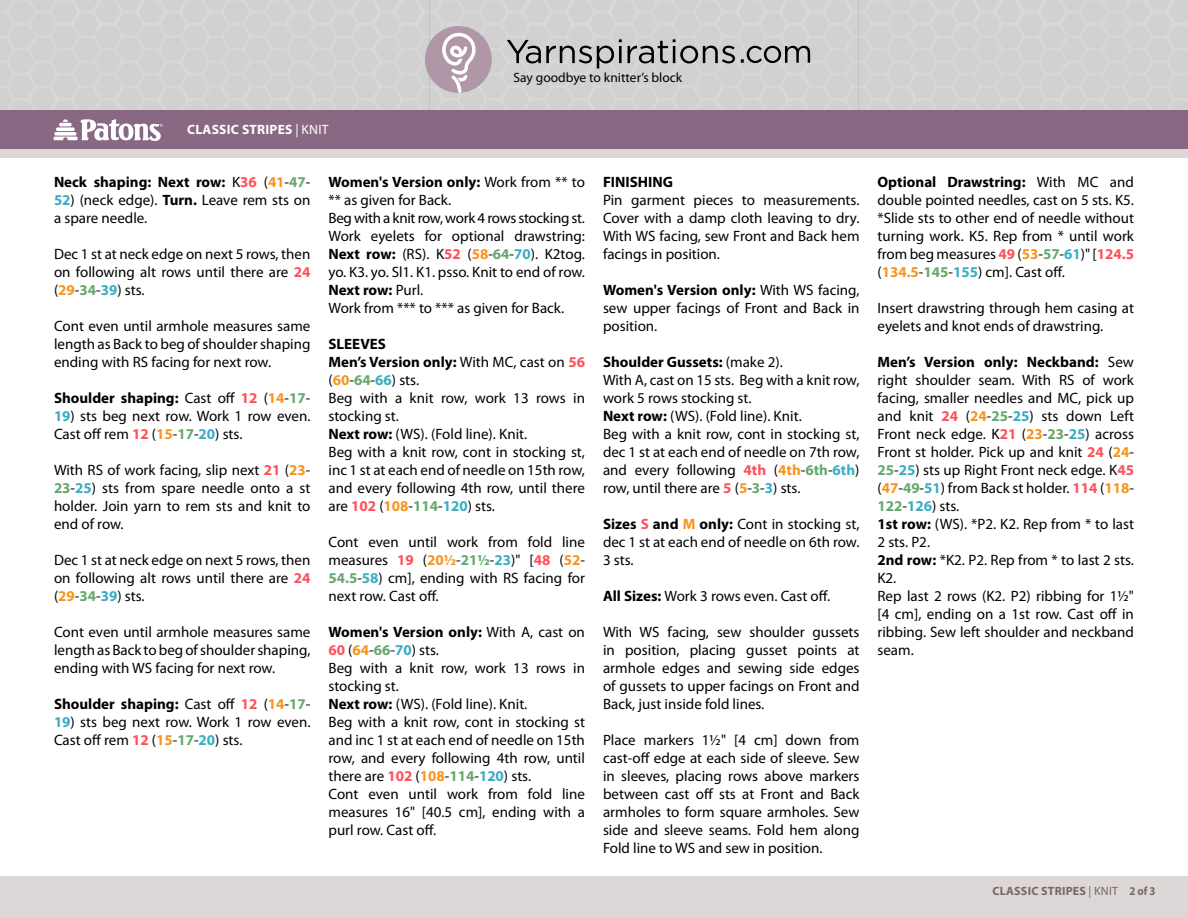
<style>
.page{position:relative;width:1188px;height:918px;background:#fff}
.page>*{position:absolute;margin:0;border:0;box-sizing:border-box;transform-origin:0 0}
.t1{font:15px/18px "Myriad Pro";color:#000;text-align:justify}
.t2{font:700 15px "Myriad Pro";color:#000}
.t3{font:13.5px "Myriad Pro";color:#000}
.t4{font:700 13.5px "Myriad Pro";letter-spacing:.02em;color:#fff}
.t5{font:700 12px "Myriad Pro";letter-spacing:.02em;color:#756966}
.s1{font-weight:400}
.s2{color:#ff505a}
.s3{color:#f7941e}
.s4{color:#65a86c}
.s5{font-weight:700;color:#39adc3}
.s6{font-weight:700}
.s7{font-weight:700;color:#ff505a}
.s8{font-weight:700;color:#f7941e}
.s9{font-weight:700;color:#65a86c}
</style>
<div class="page">
<div style="left:1px;top:1px;width:1187px;height:110px;background:#d1d1d1"></div>
<div style="left:0;top:111px;width:1188px;height:38px;background:#896884"></div>
<div style="left:425px;top:26px;width:67px;height:67px;background:#af97a8;border-radius:50%"></div>
<svg style="left:442px;top:33px;width:34px;height:60px"></svg>
<svg style="left:53px;top:119px;width:110px;height:22px"></svg>
<div style="left:0;top:149px;width:1187px;height:769px;background:#ddd8d7"></div>
<div style="left:0;top:158px;width:1188px;height:717px;background:#fff"></div>
<svg style="left:507px;top:39px;width:228px;height:29px;background:#a7a7a7"></svg>
<svg style="left:741px;top:46px;width:69px;height:17px"></svg>
<p class="t4" style="left:187px;top:120px;width:143px">CLASSIC STRIPES <span class="s1">| KNIT</span></p>
<p class="t3" style="left:513px;top:69px;width:170px">Say goodbye to knitter’s block</p>
<p class="t2" style="left:54px;top:172px;width:258px">Neck shaping: Next row: <span class="s1">K</span><span class="s2">36</span> <span class="s1">(</span><span class="s3">41</span><span class="s1">-</span><span class="s4">47</span><span class="s1">-</span></p>
<p class="t1" style="left:54px;top:190px;width:258px"><span class="s5">52</span>) (neck edge). <span class="s6">Turn.</span> Leave rem sts on a spare needle.</p>
<p class="t1" style="left:54px;top:244px;width:258px">Dec 1 st at neck edge on next 5 rows, then on following alt rows until there are <span class="s7">24 </span>(<span class="s8">29</span>-<span class="s9">34</span>-<span class="s5">39</span>) sts.</p>
<p class="t1" style="left:54px;top:316px;width:258px">Cont even until armhole measures same length as Back to beg of shoulder shaping ending with RS facing for next row.</p>
<p class="t2" style="left:54px;top:388px;width:258px">Shoulder shaping: <span class="s1">Cast off</span> <span class="s2">12</span> <span class="s1">(</span><span class="s3">14</span><span class="s1">-</span><span class="s4">17</span><span class="s1">-</span></p>
<p class="t1" style="left:54px;top:406px;width:258px"><span class="s5">19</span>) sts beg next row. Work 1 row even.<br>Cast off rem <span class="s7">12</span> (<span class="s8">15</span>-<span class="s9">17</span>-<span class="s5">20</span>) sts.</p>
<p class="t1" style="left:54px;top:460px;width:258px">With RS of work facing, slip next <span class="s7">21</span> (<span class="s8">23</span>- <span class="s9">23</span>-<span class="s5">25</span>) sts from spare needle onto a st holder. Join yarn to rem sts and knit to end of row.</p>
<p class="t1" style="left:54px;top:550px;width:258px">Dec 1 st at neck edge on next 5 rows, then on following alt rows until there are <span class="s7">24 </span>(<span class="s8">29</span>-<span class="s9">34</span>-<span class="s5">39</span>) sts.</p>
<p class="t1" style="left:54px;top:622px;width:258px">Cont even until armhole measures same length as Back to beg of shoulder shaping, ending with WS facing for next row.</p>
<p class="t2" style="left:54px;top:694px;width:258px">Shoulder shaping: <span class="s1">Cast off</span> <span class="s2">12</span> <span class="s1">(</span><span class="s3">14</span><span class="s1">-</span><span class="s4">17</span><span class="s1">-</span></p>
<p class="t1" style="left:54px;top:712px;width:258px"><span class="s5">19</span>) sts beg next row. Work 1 row even.<br>Cast off rem <span class="s7">12</span> (<span class="s8">15</span>-<span class="s9">17</span>-<span class="s5">20</span>) sts.</p>
<p class="t1" style="left:328px;top:172px;width:258px;text-align:left"><span class="s6">Women's Version only:</span> Work from ** to ** as given for Back.<br>Beg with a knit row, work 4 rows stocking st.<br>Work eyelets for optional drawstring:<br><span class="s6">Next row:</span> (RS). K<span class="s7">52</span> (<span class="s8">58</span>-<span class="s9">64</span>-<span class="s5">70</span>). K2tog. yo. K3. yo. Sl1. K1. psso. Knit to end of row.<br><span class="s6">Next row:</span> Purl.<br>Work from *** to *** as given for Back.</p>
<p class="t1" style="left:328px;top:334px;width:258px;text-align:left"><span class="s6">SLEEVES<br>Men’s Version only:</span> With MC, cast on <span class="s7">56 </span>(<span class="s8">60</span>-<span class="s9">64</span>-<span class="s5">66</span>) sts.<br>Beg with a knit row, work 13 rows in stocking st.<br><span class="s6">Next row:</span> (WS). (Fold line). Knit.<br>Beg with a knit row, cont in stocking st, inc 1 st at each end of needle on 15th row, and every following 4th row, until there are <span class="s7">102</span> (<span class="s8">108</span>-<span class="s9">114</span>-<span class="s5">120</span>) sts.</p>
<p class="t1" style="left:329px;top:532px;width:258px">Cont even until work from fold line measures <span class="s7">19</span> (<span class="s8">20½</span>-<span class="s9">21½</span>-<span class="s5">23</span>)" [<span class="s7">48</span> (<span class="s8">52</span>- <span class="s9">54.5</span>-<span class="s5">58</span>) cm], ending with RS facing for next row. Cast off.</p>
<p class="t1" style="left:329px;top:622px;width:258px;text-align:left"><span class="s6">Women's Version only:</span> With A, cast on<br><span class="s7">60</span> (<span class="s8">64</span>-<span class="s9">66</span>-<span class="s5">70</span>) sts.<br>Beg with a knit row, work 13 rows in stocking st.<br><span class="s6">Next row:</span> (WS). (Fold line). Knit.<br>Beg with a knit row, cont in stocking st and inc 1 st at each end of needle on 15th row, and every following 4th row, until there are <span class="s7">102</span> (<span class="s8">108</span>-<span class="s9">114</span>-<span class="s5">120</span>) sts.<br>Cont even until work from fold line measures 16" [40.5 cm], ending with a purl row. Cast off.</p>
<p class="t2" style="left:603px;top:172px;width:72px">FINISHING</p>
<p class="t1" style="left:603px;top:190px;width:258px">Pin garment pieces to measurements.<br>Cover with a damp cloth leaving to dry.<br>With WS facing, sew Front and Back hem facings in position.</p>
<p class="t1" style="left:603px;top:280px;width:258px"><span class="s6">Women's Version only:</span> With WS facing, sew upper facings of Front and Back in position.</p>
<p class="t1" style="left:603px;top:352px;width:258px;text-align:left"><span class="s6">Shoulder Gussets:</span> (make 2).<br>With A, cast on 15 sts. Beg with a knit row, work 5 rows stocking st.<br><span class="s6">Next row:</span> (WS). (Fold line). Knit.<br>Beg with a knit row, cont in stocking st, dec 1 st at each end of needle on 7th row, and every following <span class="s7">4th</span> (<span class="s8">4th</span>-<span class="s9">6th</span>-<span class="s5">6th</span>) row, until there are <span class="s7">5</span> (<span class="s8">5</span>-<span class="s9">3</span>-<span class="s5">3</span>) sts.</p>
<p class="t1" style="left:603px;top:514px;width:258px"><span class="s6">Sizes</span> <span class="s7">S</span> <span class="s6">and</span> <span class="s8">M</span> <span class="s6">only:</span> Cont in stocking st, dec 1 st at each end of needle on 6th row.<br>3 sts.</p>
<p class="t1" style="left:603px;top:586px;width:229px"><span class="s6">All Sizes:</span> Work 3 rows even. Cast off.</p>
<p class="t1" style="left:603px;top:622px;width:258px">With WS facing, sew shoulder gussets in position, placing gusset points at armhole edges and sewing side edges of gussets to upper facings on Front and Back, just inside fold lines.</p>
<p class="t1" style="left:603px;top:730px;width:258px">Place markers 1½" [4 cm] down from cast-off edge at each side of sleeve. Sew in sleeves, placing rows above markers between cast off sts at Front and Back armholes to form square armholes. Sew side and sleeve seams. Fold hem along Fold line to WS and sew in position.</p>
<p class="t1" style="left:878px;top:172px;width:258px"><span class="s6">Optional Drawstring:</span> With MC and double pointed needles, cast on 5 sts. K5. *Slide sts to other end of needle without turning work. K5. Rep from * until work from beg measures <span class="s7">49</span> (<span class="s8">53</span>-<span class="s9">57</span>-<span class="s5">61</span>)" [<span class="s7">124.5 </span>(<span class="s8">134.5</span>-<span class="s9">145</span>-<span class="s5">155</span>) cm]. Cast off.</p>
<p class="t1" style="left:878px;top:298px;width:258px">Insert drawstring through hem casing at eyelets and knot ends of drawstring.</p>
<p class="t1" style="left:878px;top:352px;width:258px;text-align:left"><span class="s6">Men’s Version only: Neckband:</span> Sew right shoulder seam. With RS of work facing, smaller needles and MC, pick up and knit <span class="s7">24</span> (<span class="s8">24</span>-<span class="s9">25</span>-<span class="s5">25</span>) sts down Left<br>Front neck edge. K<span class="s7">21</span> (<span class="s8">23</span>-<span class="s9">23</span>-<span class="s5">25</span>) across<br>Front st holder. Pick up and knit <span class="s7">24</span> (<span class="s8">24</span>-<br><span class="s9">25</span>-<span class="s5">25</span>) sts up Right Front neck edge. K<span class="s7">45 </span>(<span class="s8">47</span>-<span class="s9">49</span>-<span class="s5">51</span>) from Back st holder. <span class="s7">114</span> (<span class="s8">118</span>-<br><span class="s9">122</span>-<span class="s5">126</span>) sts.<br><span class="s6">1st row:</span> (WS). *P2. K2. Rep from * to last<br>2 sts. P2.<br><span class="s6">2nd row:</span> *K2. P2. Rep from * to last 2 sts.<br>K2.<br>Rep last 2 rows (K2. P2) ribbing for 1½" [4 cm], ending on a 1st row. Cast off in ribbing. Sew left shoulder and neckband seam.</p>
<p class="t5" style="left:992px;top:883px;width:165px">CLASSIC STRIPES <span class="s1">| KNIT</span> 2 of 3</p>
</div>
